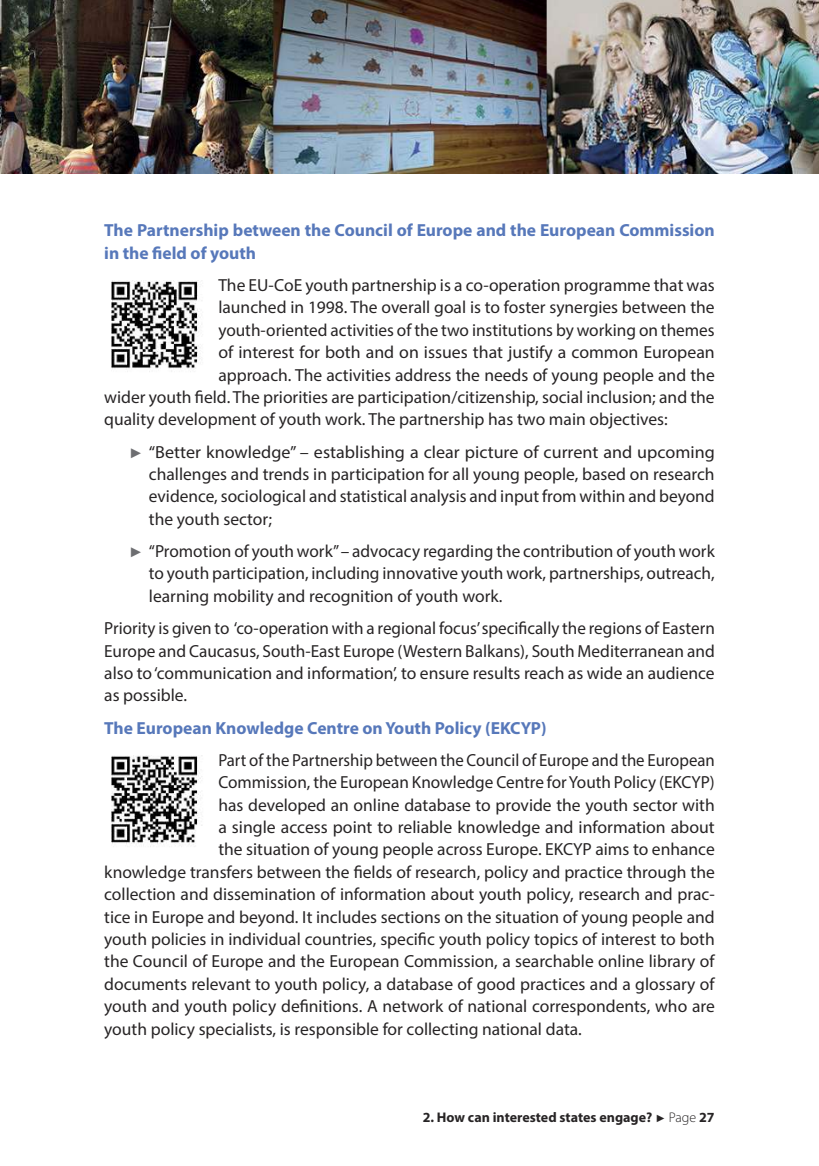
<style>
.page{position:relative;width:819px;height:1166px;background:#fff}
.page>*{position:absolute;margin:0;border:0;box-sizing:border-box;transform-origin:0 0}
.t1{font:17.5px/22.4px "Myriad Pro";color:#272425;text-align:justify}
.t2{font:700 17.5px/22.4px "Myriad Pro";color:#5778ba}
.t3{font:17.5px "Myriad Pro";color:#272425;scale:.96 1}
.t4{font:700 14px "Myriad Pro";color:#272425}
.s1{font-family:"Arial";font-size:14px;color:#6d6e71}
.s2{font-family:"Arial";font-weight:400;font-size:10.5px}
.s3{font-weight:300}
</style>
<div class="page">
<img style="left:0;top:0;width:819px;height:174px">
<img style="left:111px;top:280px;width:91px;height:92px">
<img style="left:111px;top:755px;width:91px;height:92px">
<p class="t2" style="left:104px;top:221px;width:612px">The Partnership between the Council of Europe and the European Commission in the field of youth</p>
<p class="t1" style="left:218px;top:275px;width:498px">The EU-CoE youth partnership is a co-operation programme that was</p>
<p class="t1" style="left:218px;top:298px;width:498px">launched in 1998. The overall goal is to foster synergies between the</p>
<p class="t1" style="left:218px;top:320px;width:498px">youth-oriented activities of the two institutions by working on themes</p>
<p class="t1" style="left:218px;top:342px;width:498px">of interest for both and on issues that justify a common European</p>
<p class="t1" style="left:218px;top:365px;width:498px">approach. The activities address the needs of young people and the</p>
<p class="t1" style="left:104px;top:387px;width:612px">wider youth field. The priorities are participation/citizenship, social inclusion; and the</p>
<p class="t1" style="left:104px;top:410px;width:565px">quality development of youth work. The partnership has two main objectives:</p>
<p class="t1" style="left:149px;top:442px;width:567px;text-indent:-20px"><span class="s1">►</span> “Better knowledge” – establishing a clear picture of current and upcoming challenges and trends in participation for all young people, based on research evidence, sociological and statistical analysis and input from within and beyond the youth sector;</p>
<p class="t1" style="left:149px;top:541px;width:567px;text-indent:-20px"><span class="s1">►</span> “Promotion of youth work” – advocacy regarding the contribution of youth work to youth participation, including innovative youth work, partnerships, outreach, learning mobility and recognition of youth work.</p>
<p class="t1" style="left:104px;top:618px;width:612px">Priority is given to ‘co-operation with a regional focus’ specifically the regions of Eastern Europe and Caucasus, South-East Europe (Western Balkans), South Mediterranean and also to ‘communication and information’, to ensure results reach as wide an audience as possible.</p>
<p class="t2" style="left:104px;top:718px;width:444px">The European Knowledge Centre on Youth Policy (EKCYP)</p>
<p class="t3" style="left:218px;top:753px;width:518px">Part of the Partnership between the Council of Europe and the European</p>
<p class="t1" style="left:218px;top:772px;width:498px">Commission, the European Knowledge Centre for Youth Policy (EKCYP)</p>
<p class="t1" style="left:218px;top:795px;width:498px">has developed an online database to provide the youth sector with</p>
<p class="t1" style="left:218px;top:817px;width:498px">a single access point to reliable knowledge and information about</p>
<p class="t1" style="left:218px;top:840px;width:498px">the situation of young people across Europe. EKCYP aims to enhance</p>
<p class="t1" style="left:104px;top:862px;width:612px">knowledge transfers between the fields of research, policy and practice through the</p>
<p class="t1" style="left:104px;top:884px;width:612px">collection and dissemination of information about youth policy, research and prac-</p>
<p class="t1" style="left:104px;top:907px;width:612px">tice in Europe and beyond. It includes sections on the situation of young people and</p>
<p class="t1" style="left:104px;top:929px;width:612px">youth policies in individual countries, specific youth policy topics of interest to both</p>
<p class="t1" style="left:104px;top:951px;width:612px">the Council of Europe and the European Commission, a searchable online library of</p>
<p class="t1" style="left:104px;top:974px;width:612px">documents relevant to youth policy, a database of good practices and a glossary of</p>
<p class="t1" style="left:104px;top:996px;width:612px">youth and youth policy definitions. A network of national correspondents, who are</p>
<p class="t1" style="left:104px;top:1019px;width:479px">youth policy specialists, is responsible for collecting national data.</p>
<p class="t4" style="left:422px;top:1111px;width:293px">2. How can interested states engage? <span class="s2">►</span> <span class="s3">Page</span> 27</p>
</div>
